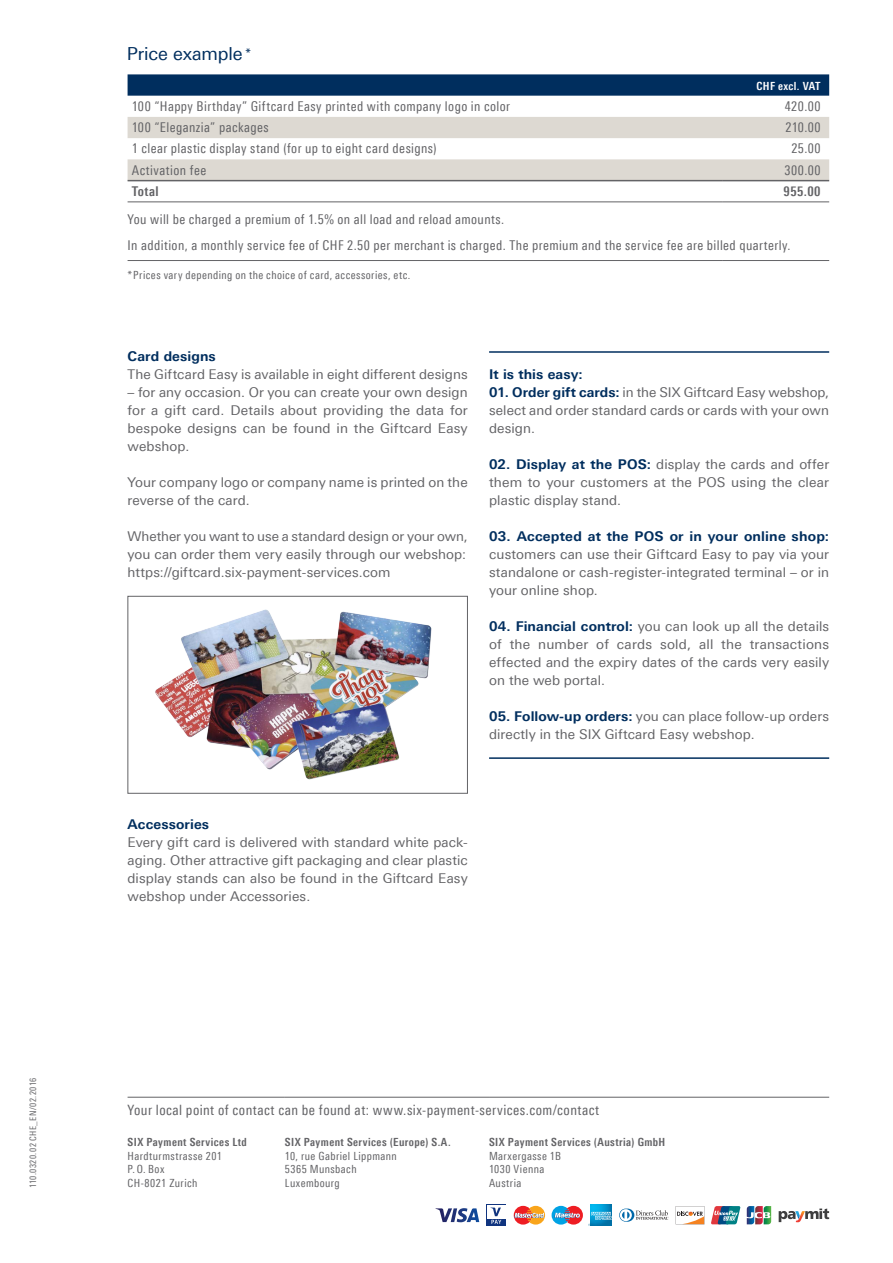
<style>
.page{position:relative;width:893px;height:1263px;background:#fff}
.page>*{position:absolute;margin:0;border:0;box-sizing:border-box;transform-origin:0 0}
.t1{font:18px "Linotype Univers 430";letter-spacing:-.005em;color:#002e5e}
.t2{font:14.25px "Linotype Univers 420 Cn";letter-spacing:.03em;color:#636366}
.t3{font:13.5px/18px "Linotype Univers 430";letter-spacing:.01em;color:#636366;text-align:justify}
.t4{font:13.5px/25.5px "Linotype Univers 420 Cn";letter-spacing:.03em;color:#636366}
.t5{font:700 13.5px "Linotype Univers 630";letter-spacing:.01em;color:#002e5e}
.t6{font:700 13.5px "Linotype Univers 620 Cn";letter-spacing:.035em;color:#636366}
.t7{font:11.25px/13.5px "Linotype Univers 420 Cn";letter-spacing:.04em;color:#636366}
.t8{font:700 11.25px "Linotype Univers 620 Cn";letter-spacing:.04em;color:#636366}
.t9{font:700 11.25px "Linotype Univers 620 Cn";letter-spacing:.03em;color:#fff}
.t10{font:9px "Linotype Univers 420 Cn";letter-spacing:.05em;color:#636366}
.s1{font-family:"Linotype Univers 630";font-weight:700;color:#002e5e}
</style>
<div class="page">
<img style="left:155px;top:609px;width:277px;height:171px">
<div style="left:128px;top:596px;width:340px;height:197px;border:1px solid #636366"></div>
<hr style="left:489px;top:351px;width:340px;height:2px;background:#002e5e">
<hr style="left:489px;top:757px;width:340px;height:2px;background:#002e5e">
<svg style="left:128px;top:74px;width:701px;height:22px;background:#083563"></svg>
<svg style="left:128px;top:117px;width:701px;height:63px"></svg>
<hr style="left:128px;top:180px;width:595px;height:1px;background:#636366">
<hr style="left:723px;top:180px;width:106px;height:1px;background:#636366">
<hr style="left:128px;top:260px;width:595px;height:1px;background:#636366">
<hr style="left:723px;top:260px;width:106px;height:1px;background:#636366">
<hr style="left:128px;top:202px;width:595px;height:1px;background:#636366">
<hr style="left:723px;top:202px;width:106px;height:1px;background:#636366">
<img style="left:591px;top:1205px;width:21px;height:1px">
<svg style="left:747px;top:1206px;width:24px;height:18px"></svg>
<div style="left:552px;top:1206px;width:18px;height:18px;background:#00a2e4;border-radius:50%"></div>
<svg style="left:554px;top:1206px;width:58px;height:20px"></svg>
<svg style="left:514px;top:1206px;width:31px;height:18px"></svg>
<svg style="left:435px;top:1208px;width:44px;height:14px"></svg>
<svg style="left:619px;top:1208px;width:50px;height:14px"></svg>
<svg style="left:779px;top:1208px;width:50px;height:14px"></svg>
<svg style="left:711px;top:1206px;width:29px;height:18px"></svg>
<svg style="left:486px;top:1205px;width:20px;height:21px"></svg>
<div style="left:487px;top:1205px;width:18px;height:13px;background:#fff"></div>
<svg style="left:490px;top:1207px;width:11px;height:17px"></svg>
<svg style="left:676px;top:1206px;width:28px;height:18px"></svg>
<hr style="left:128px;top:1097px;width:157px;height:1px;background:#636366">
<hr style="left:285px;top:1097px;width:204px;height:1px;background:#636366">
<hr style="left:489px;top:1097px;width:340px;height:1px;background:#636366">
<p class="t10" style="left:28px;top:1188px;width:111px;rotate:-90deg">110.0320.02 CHE_EN/02.2016</p>
<h1 class="t1" style="left:127px;top:43px;width:126px">Price example <sup>*</sup></h1>
<p class="t9" style="left:756px;top:79px;width:66px">CHF excl. VAT</p>
<p class="t4" style="left:132px;top:93px;width:380px">100 “Happy Birthday” Giftcard Easy printed with company logo in color</p>
<p class="t4" style="left:785px;top:93px;width:37px">420.00</p>
<p class="t4" style="left:132px;top:115px;width:138px">100 “Eleganzia” packages</p>
<p class="t4" style="left:785px;top:115px;width:37px">210.00</p>
<p class="t4" style="left:132px;top:136px;width:306px">1 clear plastic display stand (for up to eight card designs)</p>
<p class="t4" style="left:791px;top:136px;width:31px">25.00</p>
<p class="t4" style="left:132px;top:157px;width:76px">Activation fee</p>
<p class="t4" style="left:784px;top:157px;width:38px">300.00</p>
<p class="t6" style="left:132px;top:183px;width:28px">Total</p>
<p class="t6" style="left:783px;top:183px;width:39px">955.00</p>
<p class="t4" style="left:128px;top:207px;width:665px">You will be charged a premium of 1.5% on all load and reload amounts.<br>In addition, a monthly service fee of CHF 2.50 per merchant is charged. The premium and the service fee are billed quarterly.</p>
<p class="t7" style="left:128px;top:268px;width:284px">*Prices vary depending on the choice of card, accessories, etc.</p>
<p class="t5" style="left:128px;top:348px;width:90px">Card designs</p>
<p class="t3" style="left:128px;top:365px;width:342px">The Giftcard Easy is available in eight different designs</p>
<p class="t3" style="left:128px;top:383px;width:342px">– for any occasion. Or you can create your own design for a gift card. Details about providing the data for bespoke designs can be found in the Giftcard Easy webshop.</p>
<p class="t3" style="left:128px;top:474px;width:342px">Your company logo or company name is printed on the reverse of the card.</p>
<p class="t3" style="left:128px;top:527px;width:342px;text-align:left">Whether you want to use a standard design or your own, you can order them very easily through our webshop: https://giftcard.six-payment-services.com</p>
<p class="t5" style="left:489px;top:366px;width:95px">It is this easy:</p>
<p class="t3" style="left:489px;top:383px;width:342px"><span class="s1">01. Order gift cards:</span> in the SIX Giftcard Easy webshop, select and order standard cards or cards with your own design.</p>
<p class="t3" style="left:489px;top:455px;width:342px"><span class="s1">02. Display at the POS:</span> display the cards and offer them to your customers at the POS using the clear plastic display stand.</p>
<p class="t5" style="left:489px;top:528px;width:342px">03. Accepted at the POS or in your online shop:</p>
<p class="t3" style="left:489px;top:545px;width:342px">customers can use their Giftcard Easy to pay via your standalone or cash-register-integrated terminal – or in your online shop.</p>
<p class="t3" style="left:489px;top:617px;width:342px"><span class="s1">04. Financial control:</span> you can look up all the details of the number of cards sold, all the transactions effected and the expiry dates of the cards very easily on the web portal.</p>
<p class="t3" style="left:489px;top:707px;width:342px"><span class="s1">05. Follow-up orders:</span> you can place follow-up orders directly in the SIX Giftcard Easy webshop.</p>
<p class="t5" style="left:128px;top:816px;width:83px">Accessories</p>
<p class="t3" style="left:128px;top:833px;width:342px">Every gift card is delivered with standard white pack&shy;aging. Other attractive gift packaging and clear plastic display stands can also be found in the Giftcard Easy webshop under Accessories.</p>
<p class="t2" style="left:128px;top:1101px;width:473px">Your local point of contact can be found at: www.six-payment-services.com/contact</p>
<p class="t8" style="left:128px;top:1136px;width:121px">SIX Payment Services Ltd</p>
<p class="t7" style="left:128px;top:1149px;width:96px">Hardturmstrasse 201<br>P. O. Box<br>CH-8021 Zurich</p>
<p class="t8" style="left:285px;top:1136px;width:167px">SIX Payment Services (Europe) S.A.</p>
<p class="t7" style="left:285px;top:1149px;width:114px">10, rue Gabriel Lippmann<br>5365 Munsbach<br>Luxembourg</p>
<p class="t8" style="left:489px;top:1136px;width:178px">SIX Payment Services (Austria) GmbH</p>
<p class="t7" style="left:489px;top:1149px;width:73px">Marxergasse 1B<br>1030 Vienna<br>Austria</p>
</div>
